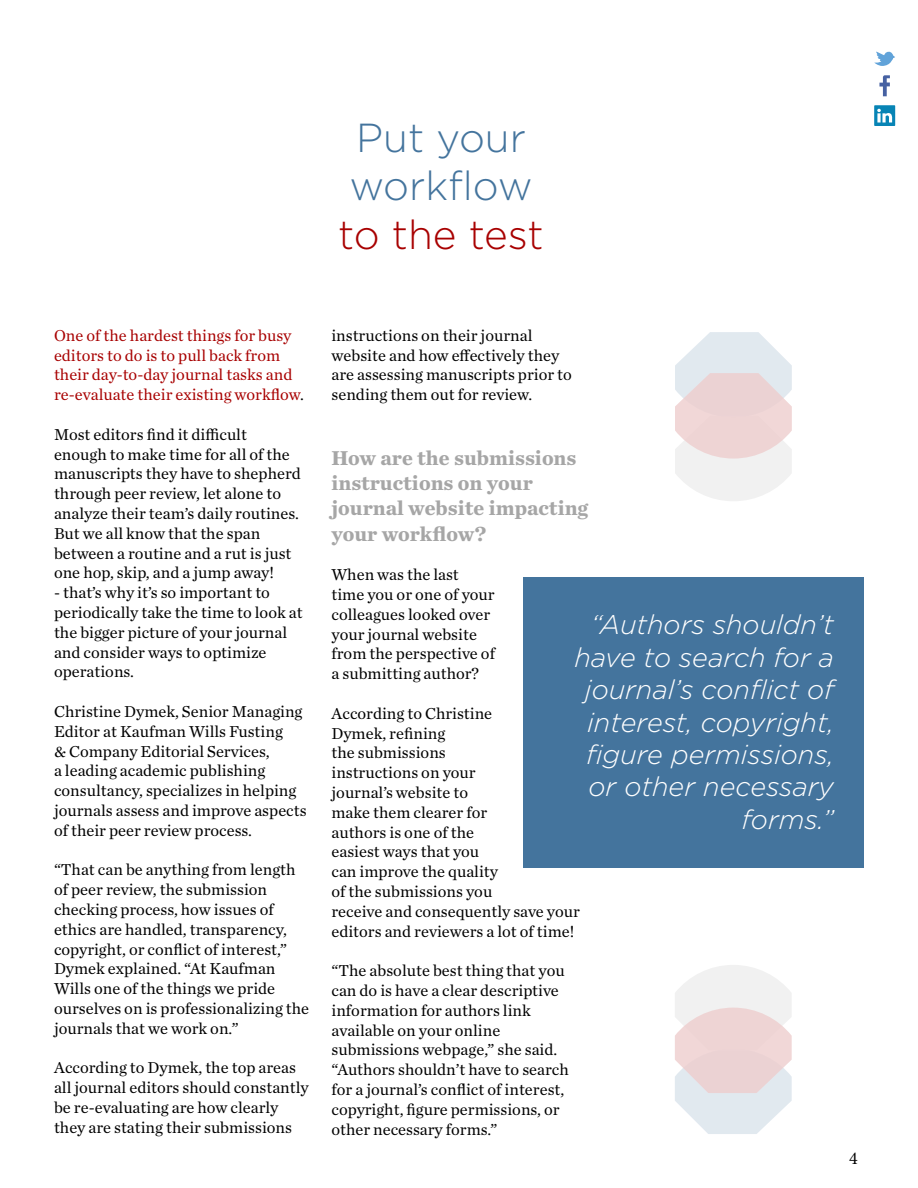
<style>
.page{position:relative;width:918px;height:1188px;background:#fff}
.page>*{position:absolute;margin:0;border:0;box-sizing:border-box;transform-origin:0 0}
.t1{font:300 40.5px/48.6px "Gotham";color:#44749d}
.t2{font:300 40.5px "Gotham";letter-spacing:-.005em;color:#a80000}
.t3{font:italic 300 27px/32.4px "Gotham";color:#fff;text-align:right}
.t4{font:700 21px/25.2px "Chronicle Text G1";color:#a6a6a6}
.t5{font:18px "Minion Pro";color:#000}
.t6{font:16.5px/19.8px "Chronicle Text G1";color:#000}
.t7{font:16.5px/19.8px "Chronicle Text G1";color:#a80000}
.s1{color:#000}
</style>
<div class="page">
<svg style="left:874px;top:52px;width:21px;height:14px"></svg>
<svg style="left:879px;top:75px;width:11px;height:21px"></svg>
<svg style="left:874px;top:105px;width:21px;height:21px"></svg>
<div style="left:524px;top:578px;width:340px;height:290px;background:#44749d"></div>
<svg style="left:675px;top:332px;width:117px;height:169px"></svg>
<svg style="left:675px;top:965px;width:117px;height:169px"></svg>
<h1 class="t1" style="left:349px;top:112px;width:185px">Put your workflow</h1>
<h1 class="t2" style="left:338px;top:209px;width:207px">to the test</h1>
<p class="t7" style="left:54px;top:324px;width:251px">One of the hardest things for busy editors to do is to pull back from their day-to-day journal tasks and re-evaluate their existing workflow<span class="s1">.</span></p>
<p class="t6" style="left:54px;top:423px;width:248px">Most editors find it difficult enough to make time for all of the manuscripts they have to shepherd through peer review, let alone to analyze their team’s daily routines.<br>But we all know that the span between a routine and a rut is just one hop, skip, and a jump away!</p>
<p class="t6" style="left:54px;top:582px;width:250px">- that’s why it’s so important to periodically take the time to look at the bigger picture of your journal and consider ways to optimize operations.</p>
<p class="t6" style="left:54px;top:701px;width:254px">Christine Dymek, Senior Managing Editor at Kaufman Wills Fusting<br>&amp; Company Editorial Services,<br>a leading academic publishing consultancy, specializes in helping journals assess and improve aspects of their peer review process.</p>
<p class="t6" style="left:54px;top:859px;width:257px">“That can be anything from length of peer review, the submission checking process, how issues of ethics are handled, transparency, copyright, or conflict of interest,”<br>Dymek explained. “At Kaufman<br>Wills one of the things we pride ourselves on is professionalizing the journals that we work on.”</p>
<p class="t6" style="left:54px;top:1057px;width:256px">According to Dymek, the top areas all journal editors should constantly be re-evaluating are how clearly they are stating their submissions</p>
<p class="t6" style="left:331px;top:324px;width:242px">instructions on their journal website and how effectively they are assessing manuscripts prior to sending them out for review.</p>
<p class="t4" style="left:332px;top:444px;width:258px">How are the submissions instructions on your journal website impacting your workflow?</p>
<p class="t6" style="left:332px;top:564px;width:165px">When was the last time you or one of your colleagues looked over your journal website from the perspective of a submitting author?</p>
<p class="t6" style="left:332px;top:702px;width:250px">According to Christine<br>Dymek, refining<br>the submissions<br>instructions on your<br>journal’s website to<br>make them clearer for<br>authors is one of the<br>easiest ways that you<br>can improve the quality<br>of the submissions you<br>receive and consequently save your editors and reviewers a lot of time!</p>
<p class="t6" style="left:332px;top:960px;width:239px">“The absolute best thing that you can do is have a clear descriptive information for authors link available on your online submissions webpage,” she said. “Authors shouldn’t have to search for a journal’s conflict of interest, copyright, figure permissions, or other necessary forms.”</p>
<h2 class="t3" style="left:575px;top:608px;width:261px">“Authors shouldn’t have to search for a journal’s conflict of interest, copyright, figure permissions, or other necessary forms.”</h2>
<p class="t5" style="left:849px;top:1146px;width:10px">4</p>
</div>
